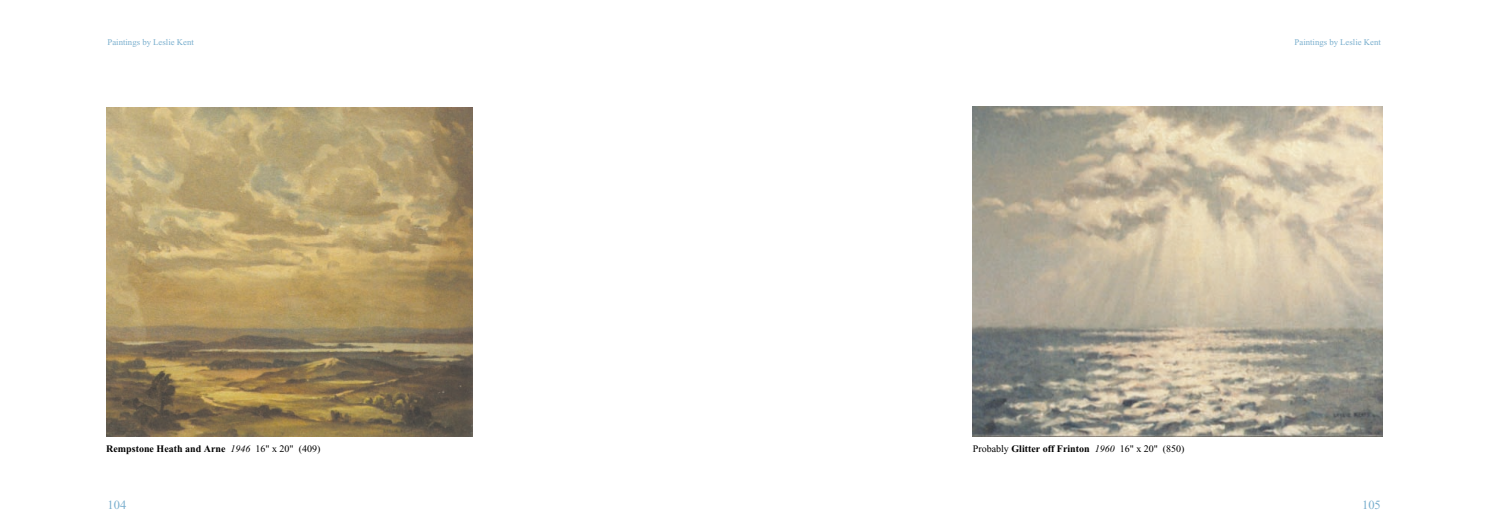
<style>
.page{position:relative;width:1489px;height:527px;background:#fff}
.page>*{position:absolute;margin:0;border:0;box-sizing:border-box;transform-origin:0 0}
.t1{font:12.5px "Times New Roman";color:#7aafce}
.t2{font:10px "Times New Roman";color:#000}
.t3{font:700 10px "Times New Roman";color:#000}
.t4{font:8.75px "Times New Roman";color:#7aafce}
.s1{font-weight:400;font-style:italic}
.s2{font-weight:400}
.s3{font-weight:700}
.s4{font-style:italic}
</style>
<div class="page">
<img style="left:106px;top:107px;width:367px;height:329px">
<img style="left:973px;top:106px;width:409px;height:330px">
<p class="t4" style="left:108px;top:39px;width:88px">Paintings by Leslie Kent</p>
<p class="t4" style="left:1294px;top:39px;width:88px">Paintings by Leslie Kent</p>
<p class="t3" style="left:106px;top:445px;width:215px">Rempstone Heath and Arne <span class="s1">1946</span> <span class="s2">16" x 20" (409)</span></p>
<p class="t2" style="left:973px;top:445px;width:213px">Probably <span class="s3">Glitter off Frinton</span> <span class="s4">1960</span> 16" x 20" (850)</p>
<h1 class="t1" style="left:108px;top:500px;width:20px">104</h1>
<h1 class="t1" style="left:1362px;top:500px;width:20px">105</h1>
</div>
